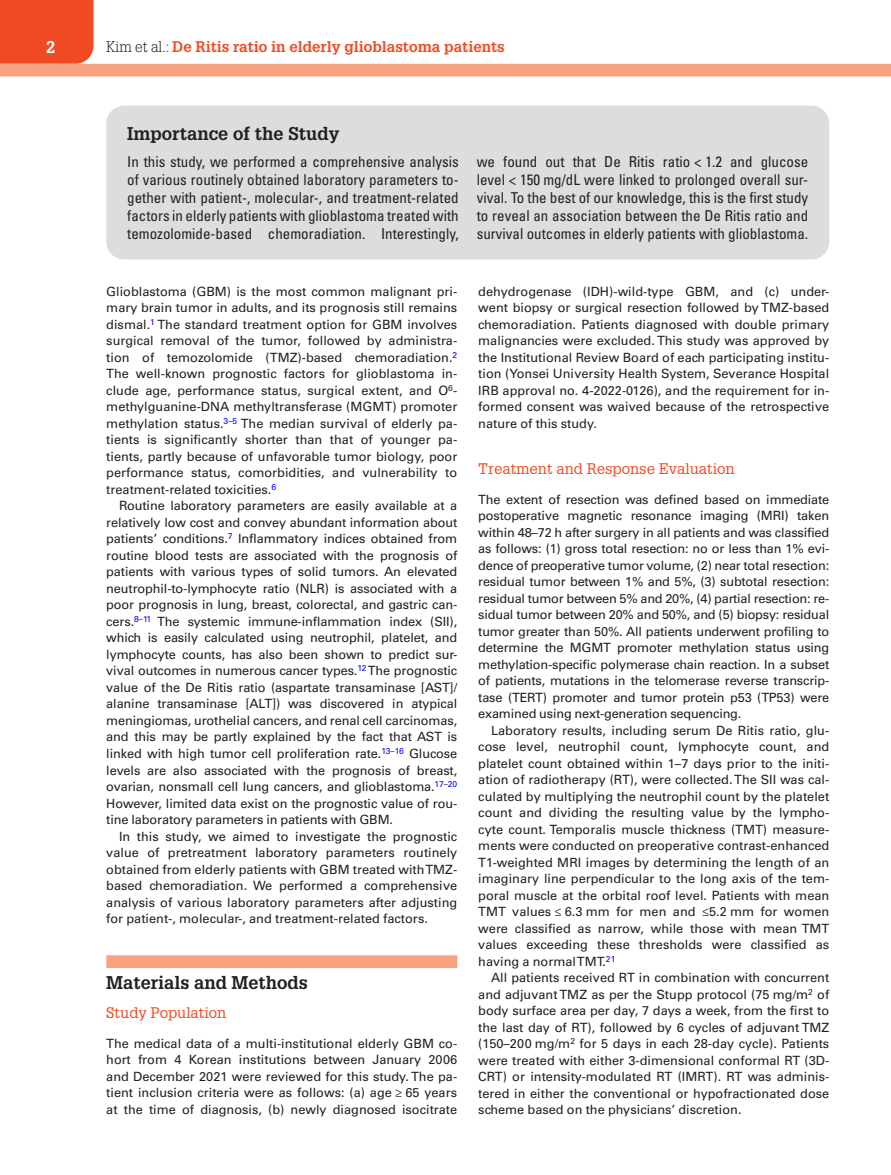
<style>
.page{position:relative;width:891px;height:1175px;background:#fff}
.page>*{position:absolute;margin:0;border:0;box-sizing:border-box;transform-origin:0 0}
.t1{font:700 18px "Glypha LT Std";color:#231f20}
.t2{font:700 16.5px "Glypha LT Std";color:#fff}
.t3{font:condensed 15px/18px "Univers LT Std";color:#231f20;text-align:justify}
.t4{font:700 15px "Glypha LT Std";color:#f04b22}
.t5{font:15px "Glypha LT Std";color:#f04b22}
.t6{font:12.75px/16.5px "Univers LT Std";color:#231f20;text-align:justify}
.s1{font-weight:300;color:#231f20}
</style>
<div class="page">
<div style="left:0;top:0;width:94px;height:64px;background:#f04b22"></div>
<div style="left:0;top:64px;width:891px;height:12px;background:#f7a37d"></div>
<div style="left:106px;top:955px;width:351px;height:13px;background:#f7a37d"></div>
<div style="left:106px;top:106px;width:723px;height:153px;background:#dcdddf;border-radius:18px"></div>
<p class="t2" style="left:46px;top:37px;width:11px">2</p>
<p class="t4" style="left:106px;top:37px;width:400px"><span class="s1">Kim et al.:</span> De Ritis ratio in elderly glioblastoma patients</p>
<h1 class="t1" style="left:127px;top:122px;width:214px">Importance of the Study</h1>
<p class="t3" style="left:127px;top:152px;width:333px">In this study, we performed a comprehensive analysis of various routinely obtained laboratory parameters to&shy;gether with patient-, molecular-, and treatment-related factors in elderly patients with glioblastoma treated with temozolomide-based chemoradiation. Interestingly,</p>
<p class="t3" style="left:477px;top:152px;width:333px">we found out that De Ritis ratio &lt; 1.2 and glucose level &lt; 150 mg/dL were linked to prolonged overall sur&shy;vival. To the best of our knowledge, this is the first study to reveal an association between the De Ritis ratio and survival outcomes in elderly patients with glioblastoma.</p>
<p class="t6" style="left:106px;top:283px;width:353px">Glioblastoma (GBM) is the most common malignant pri&shy;mary brain tumor in adults, and its prognosis still remains dismal.<sup>1</sup> The standard treatment option for GBM involves surgical removal of the tumor, followed by administra&shy;tion of temozolomide (TMZ)-based chemoradiation.<sup>2<br></sup>The well-known prognostic factors for glioblastoma in&shy;clude age, performance status, surgical extent, and O<sup>6</sup>- methylguanine-DNA methyltransferase (MGMT) promoter methylation status.<sup>3</sup><sup>–</sup><sup>5</sup> The median survival of elderly pa&shy;tients is significantly shorter than that of younger pa&shy;tients, partly because of unfavorable tumor biology, poor performance status, comorbidities, and vulnerability to treatment-related toxicities.<sup>6</sup></p>
<p class="t6" style="left:106px;top:497px;width:353px;text-indent:13px">Routine laboratory parameters are easily available at a relatively low cost and convey abundant information about patients’ conditions.<sup>7</sup> Inflammatory indices obtained from routine blood tests are associated with the prognosis of patients with various types of solid tumors. An elevated neutrophil-to-lymphocyte ratio (NLR) is associated with a poor prognosis in lung, breast, colorectal, and gastric can&shy;cers.<sup>8</sup><sup>–</sup><sup>11</sup> The systemic immune-inflammation index (SII), which is easily calculated using neutrophil, platelet, and lymphocyte counts, has also been shown to predict sur&shy;vival outcomes in numerous cancer types.<sup>12</sup> The prognostic value of the De Ritis ratio (aspartate transaminase [AST]/ alanine transaminase [ALT]) was discovered in atypical meningiomas, urothelial cancers, and renal cell carcinomas, and this may be partly explained by the fact that AST is linked with high tumor cell proliferation rate.<sup>13</sup><sup>–</sup><sup>16</sup> Glucose levels are also associated with the prognosis of breast, ovarian, nonsmall cell lung cancers, and glioblastoma.<sup>17</sup><sup>–</sup><sup>20<br></sup>However, limited data exist on the prognostic value of rou&shy;tine laboratory parameters in patients with GBM.</p>
<p class="t6" style="left:106px;top:827px;width:353px;text-indent:13px">In this study, we aimed to investigate the prognostic value of pretreatment laboratory parameters routinely obtained from elderly patients with GBM treated with TMZ&shy;based chemoradiation. We performed a comprehensive analysis of various laboratory parameters after adjusting for patient-, molecular-, and treatment-related factors.</p>
<h1 class="t1" style="left:106px;top:971px;width:203px">Materials and Methods</h1>
<p class="t5" style="left:106px;top:1004px;width:122px">Study Population</p>
<p class="t6" style="left:106px;top:1034px;width:353px">The medical data of a multi-institutional elderly GBM co&shy;hort from 4 Korean institutions between January 2006 and December 2021 were reviewed for this study. The pa&shy;tient inclusion criteria were as follows: (a) age ≥ 65 years at the time of diagnosis, (b) newly diagnosed isocitrate</p>
<p class="t6" style="left:478px;top:283px;width:353px">dehydrogenase (IDH)-wild-type GBM, and (c) under&shy;went biopsy or surgical resection followed by TMZ-based chemoradiation. Patients diagnosed with double primary malignancies were excluded. This study was approved by the Institutional Review Board of each participating institu&shy;tion (Yonsei University Health System, Severance Hospital IRB approval no. 4-2022-0126), and the requirement for in&shy;formed consent was waived because of the retrospective nature of this study.</p>
<p class="t5" style="left:478px;top:460px;width:258px">Treatment and Response Evaluation</p>
<p class="t6" style="left:478px;top:491px;width:353px">The extent of resection was defined based on immediate postoperative magnetic resonance imaging (MRI) taken within 48–72 h after surgery in all patients and was classified as follows: (1) gross total resection: no or less than 1% evi&shy;dence of preoperative tumor volume, (2) near total resection: residual tumor between 1% and 5%, (3) subtotal resection: residual tumor between 5% and 20%, (4) partial resection: re&shy;sidual tumor between 20% and 50%, and (5) biopsy: residual tumor greater than 50%. All patients underwent profiling to determine the MGMT promoter methylation status using methylation-specific polymerase chain reaction. In a subset of patients, mutations in the telomerase reverse transcrip&shy;tase (TERT) promoter and tumor protein p53 (TP53) were examined using next-generation sequencing.</p>
<p class="t6" style="left:478px;top:722px;width:353px;text-indent:13px">Laboratory results, including serum De Ritis ratio, glu&shy;cose level, neutrophil count, lymphocyte count, and platelet count obtained within 1–7 days prior to the initi&shy;ation of radiotherapy (RT), were collected. The SII was cal&shy;culated by multiplying the neutrophil count by the platelet count and dividing the resulting value by the lympho&shy;cyte count. Temporalis muscle thickness (TMT) measure&shy;ments were conducted on preoperative contrast-enhanced T1-weighted MRI images by determining the length of an imaginary line perpendicular to the long axis of the tem&shy;poral muscle at the orbital roof level. Patients with mean TMT values ≤ 6.3 mm for men and ≤5.2 mm for women were classified as narrow, while those with mean TMT values exceeding these thresholds were classified as having a normal TMT.<sup>21</sup></p>
<p class="t6" style="left:478px;top:969px;width:353px;text-indent:13px">All patients received RT in combination with concurrent and adjuvant TMZ as per the Stupp protocol (75 mg/m<sup>2</sup> of body surface area per day, 7 days a week, from the first to the last day of RT), followed by 6 cycles of adjuvant TMZ (150–200 mg/m<sup>2</sup> for 5 days in each 28-day cycle). Patients were treated with either 3-dimensional conformal RT (3D-CRT) or intensity-modulated RT (IMRT). RT was adminis&shy;tered in either the conventional or hypofractionated dose scheme based on the physicians’ discretion.</p>
</div>
